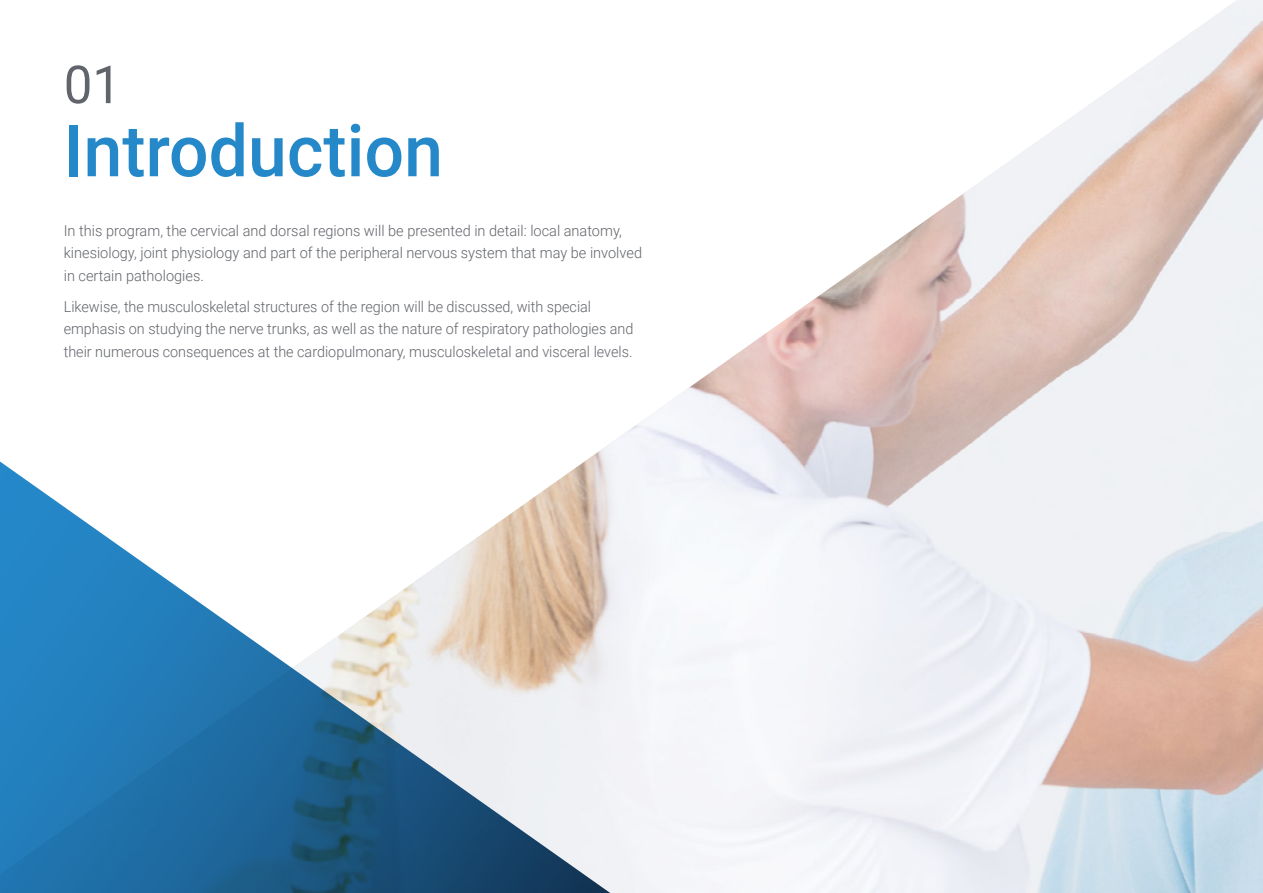
<style>
.page{position:relative;width:1263px;height:893px;background:#fff}
.page>*{position:absolute;margin:0;border:0;box-sizing:border-box;transform-origin:0 0}
.t1{font:500 72px "Roboto";color:#2488c9}
.t2{font:52.5px "Roboto";color:#61646a}
.t3{font:300 15px/22.5px "Roboto";color:#61646a;scale:.96 1}
.t4{font:300 15px/22.5px "Roboto";color:#61646a}
</style>
<div class="page">
<img style="left:607px;top:0;width:656px;height:893px">
<svg style="left:0;top:446px;width:640px;height:447px"></svg>
<h2 class="t2" style="left:64px;top:48px;width:59px">01</h2>
<h1 class="t1" style="left:64px;top:100px;width:381px">Introduction</h1>
<p class="t4" style="left:64px;top:218px;width:580px">In this program, the cervical and dorsal regions will be presented in detail: local anatomy, kinesiology, joint physiology and part of the peripheral nervous system that may be involved in certain pathologies.</p>
<p class="t3" style="left:64px;top:294px;width:595px">Likewise, the musculoskeletal structures of the region will be discussed, with special emphasis on studying the nerve trunks, as well as the nature of respiratory pathologies and their numerous consequences at the cardiopulmonary, musculoskeletal and visceral levels.</p>
</div>
